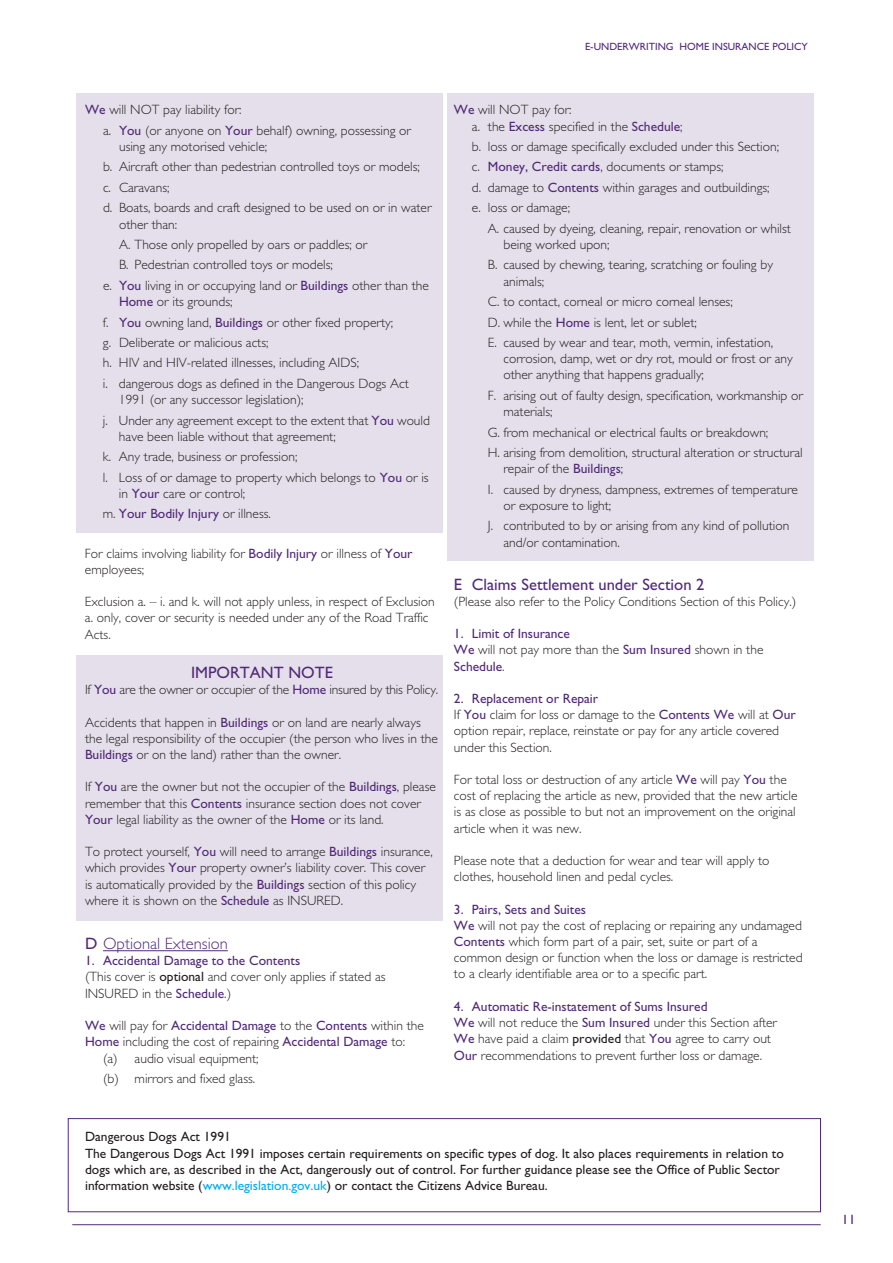
<style>
.page{position:relative;width:893px;height:1263px;background:#fff}
.page>*{position:absolute;margin:0;border:0;box-sizing:border-box;transform-origin:0 0}
.t1{font:16.5px "Gill Sans";color:#512a77}
.t2{font:300 16.5px "Gill Sans";color:#512a77}
.t3{font:300 13.5px/16.2px "Gill Sans";color:#231f20}
.t4{font:13.5px/16.2px "Gill Sans";color:#231f20}
.t5{font:13.5px/16.2px "Gill Sans";color:#512a77}
.t6{font:10.5px "Gill Sans";color:#512a77}
.s1{font-weight:400;color:#512a77}
.s2{font-weight:400}
.s3{font-weight:300;color:#231f20}
.s4{color:#00aeef}
</style>
<div class="page">
<hr style="left:72px;top:1224px;width:749px;height:1px;background:#512a77">
<hr style="left:103px;top:950px;width:125px;height:1px;background:#512a77">
<div style="left:77px;top:94px;width:366px;height:439px;background:#e4dfea"></div>
<div style="left:77px;top:655px;width:366px;height:266px;background:#e4dfea"></div>
<div style="left:448px;top:94px;width:366px;height:467px;background:#e4dfea"></div>
<div style="left:68px;top:1118px;width:753px;height:94px;border:1px solid #512a77"></div>
<p class="t6" style="left:585px;top:41px;width:111px">E-Underwriti ng HOME</p>
<p class="t6" style="left:712px;top:41px;width:97px">insurance policy</p>
<p class="t3" style="left:103px;top:100px;width:310px;line-height:20.4px;text-indent:-18px"><span class="s1">We</span> will NOT pay liability for:<br>a. <span class="s1">You</span> (or anyone on <span class="s1">Your</span> behalf) owning, possessing or</p>
<p class="t3" style="left:103px;top:136px;width:330px;line-height:20.4px;text-indent:16px">using any motorised vehicle;<br>b. Aircraft other than pedestrian controlled toys or models;<br>c. Caravans;<br>d. Boats, boards and craft designed to be used on or in water</p>
<p class="t3" style="left:119px;top:216px;width:60px">other than:</p>
<p class="t3" style="left:119px;top:236px;width:250px">A. Those only propelled by oars or paddles; or</p>
<p class="t3" style="left:119px;top:257px;width:215px">B. Pedestrian controlled toys or models;</p>
<p class="t3" style="left:103px;top:277px;width:327px">e. <span class="s1">You</span> living in or occupying land or <span class="s1">Buildings</span> other than the</p>
<p class="t3" style="left:103px;top:291px;width:307px;line-height:20.4px;text-indent:16px"><span class="s1">Home</span> or its grounds;<br>f. <span class="s1">You</span> owning land, <span class="s1">Buildings</span> or other fixed property;<br>g. Deliberate or malicious acts;<br>h. HIV and HIV-related illnesses, including AIDS;<br>i. dangerous dogs as defined in the Dangerous Dogs Act</p>
<p class="t3" style="left:103px;top:389px;width:329px;line-height:20.4px;text-indent:16px">1991 (or any successor legislation);<br>j. Under any agreement except to the extent that <span class="s1">You</span> would</p>
<p class="t3" style="left:103px;top:426px;width:327px;line-height:20.4px;text-indent:16px">have been liable without that agreement;<br>k. Any trade, business or profession;<br>l. Loss of or damage to property which belongs to <span class="s1">You</span> or is</p>
<p class="t3" style="left:103px;top:483px;width:170px;line-height:20.4px;text-indent:16px">in <span class="s1">Your</span> care or control;<br>m. <span class="s1">Your Bodily Injury</span> or illness.</p>
<p class="t3" style="left:85px;top:545px;width:329px">For claims involving liability for <span class="s1">Bodily Injury</span> or illness of <span class="s1">Your </span>employees;</p>
<p class="t3" style="left:85px;top:594px;width:351px">Exclusion a. – i. and k. will not apply unless, in respect of Exclusion a. only, cover or security is needed under any of the Road Traffic<br>Acts.</p>
<p class="t1" style="left:191px;top:663px;width:144px">Important Note</p>
<p class="t3" style="left:85px;top:682px;width:355px">If <span class="s1">You</span> are the owner or occupier of the <span class="s1">Home</span> insured by this Policy.</p>
<p class="t3" style="left:85px;top:714px;width:354px">Accidents that happen in <span class="s1">Buildings</span> or on land are nearly always the legal responsibility of the occupier (the person who lives in the<br><span class="s1">Buildings</span> or on the land) rather than the owner.</p>
<p class="t3" style="left:85px;top:779px;width:352px">If <span class="s1">You</span> are the owner but not the occupier of the <span class="s1">Buildings</span>, please remember that this <span class="s1">Contents</span> insurance section does not cover<br><span class="s1">Your</span> legal liability as the owner of the <span class="s1">Home</span> or its land.</p>
<p class="t3" style="left:85px;top:844px;width:349px">To protect yourself, <span class="s1">You</span> will need to arrange <span class="s1">Buildings</span> insurance, which provides <span class="s1">Your</span> property owner’s liability cover. This cover is automatically provided by the <span class="s1">Buildings</span> section of this policy where it is shown on the <span class="s1">Schedule</span> as INSURED.</p>
<p class="t2" style="left:85px;top:934px;width:144px"><span class="s2">D</span> Optional Extension</p>
<p class="t3" style="left:85px;top:953px;width:302px"><span class="s1">1. Accidental Damage to the Contents<br></span>(This cover is <span class="s2">optional</span> and cover only applies if stated as<br>INSURED in the <span class="s1">Schedule</span>.)</p>
<p class="t5" style="left:85px;top:1017px;width:340px">We <span class="s3">will pay for</span> Accidental Damage <span class="s3">to the</span> Contents <span class="s3">within the</span></p>
<p class="t3" style="left:85px;top:1034px;width:322px"><span class="s1">Home</span> including the cost of repairing <span class="s1">Accidental Damage</span> to:</p>
<p class="t3" style="left:103px;top:1050px;width:157px">(a) audio visual equipment;</p>
<p class="t3" style="left:103px;top:1070px;width:154px">(b) mirrors and fixed glass.</p>
<p class="t3" style="left:472px;top:102px;width:212px;text-indent:-18px"><span class="s1">We</span> will NOT pay for:<br>a. the <span class="s1">Excess</span> specified in the <span class="s1">Schedule</span>;</p>
<p class="t3" style="left:472px;top:136px;width:309px;line-height:20.4px">b. loss or damage specifically excluded under this Section; c. <span class="s1">Money, Credit cards</span>, documents or stamps;<br>d. damage to <span class="s1">Contents</span> within garages and outbuildings; e. loss or damage;</p>
<p class="t3" style="left:503px;top:220px;width:289px;text-indent:-16px">A. caused by dyeing, cleaning, repair, renovation or whilst being worked upon;</p>
<p class="t3" style="left:503px;top:257px;width:271px;text-indent:-16px">B. caused by chewing, tearing, scratching or fouling by animals;</p>
<p class="t3" style="left:488px;top:291px;width:287px;line-height:20.4px">C. to contact, corneal or micro corneal lenses;<br>D. while the <span class="s1">Home</span> is lent, let or sublet;<br>E. caused by wear and tear, moth, vermin, infestation,</p>
<p class="t3" style="left:503px;top:351px;width:291px">corrosion, damp, wet or dry rot, mould or frost or any other anything that happens gradually;</p>
<p class="t3" style="left:503px;top:387px;width:301px;text-indent:-16px">F. arising out of faulty design, specification, workmanship or materials;</p>
<p class="t3" style="left:488px;top:422px;width:316px;line-height:20.4px">G. from mechanical or electrical faults or breakdown;<br>H. arising from demolition, structural alteration or structural</p>
<p class="t3" style="left:488px;top:458px;width:312px;line-height:20.4px;text-indent:16px">repair of the <span class="s1">Buildings</span>;<br>I. caused by dryness, dampness, extremes of temperature</p>
<p class="t3" style="left:488px;top:495px;width:303px;line-height:20.4px;text-indent:16px">or exposure to light;<br>J. contributed to by or arising from any kind of pollution</p>
<p class="t3" style="left:503px;top:534px;width:118px">and/or contamination.</p>
<p class="t1" style="left:454px;top:575px;width:252px">EClaims Settlement under Section 2</p>
<p class="t3" style="left:454px;top:593px;width:344px">(Please also refer to the Policy Conditions Section of this Policy.)</p>
<p class="t5" style="left:454px;top:625px;width:311px">1. Limit of Insurance<br>We <span class="s3">will not pay more than the</span> Sum Insured <span class="s3">shown in the<br></span>Schedule<span class="s3">.</span></p>
<p class="t3" style="left:454px;top:690px;width:343px"><span class="s1">2. Replacement or Repair<br></span>If <span class="s1">You</span> claim for loss or damage to the <span class="s1">Contents We</span> will at <span class="s1">Our </span>option repair, replace, reinstate or pay for any article covered under this Section.</p>
<p class="t3" style="left:454px;top:771px;width:345px">For total loss or destruction of any article <span class="s1">We</span> will pay <span class="s1">You</span> the cost of replacing the article as new, provided that the new article is as close as possible to but not an improvement on the original article when it was new.</p>
<p class="t3" style="left:454px;top:852px;width:317px">Please note that a deduction for wear and tear will apply to clothes, household linen and pedal cycles.</p>
<p class="t3" style="left:454px;top:901px;width:350px"><span class="s1">3. Pairs, Sets and Suites<br>We</span> will not pay the cost of replacing or repairing any undamaged <span class="s1">Contents</span> which form part of a pair, set, suite or part of a common design or function when the loss or damage is restricted to a clearly identifiable area or to a specific part.</p>
<p class="t3" style="left:454px;top:998px;width:325px"><span class="s1">4. Automatic Re-instatement of Sums Insured<br>We</span> will not reduce the <span class="s1">Sum Insured</span> under this Section after <span class="s1">We</span> have paid a claim <span class="s2">provided</span> that <span class="s1">You</span> agree to carry out <span class="s1">Our</span> recommendations to prevent further loss or damage.</p>
<p class="t4" style="left:85px;top:1128px;width:700px">Dangerous Dogs Act 1991<br>The Dangerous Dogs Act 1991 imposes certain requirements on specific types of dog. It also places requirements in relation to dogs which are, as described in the Act, dangerously out of control. For further guidance please see the Office of Public Sector information website (<span class="s4">www.legislation.gov.uk</span>) or contact the Citizens Advice Bureau.</p>
<p class="t5" style="left:842px;top:1211px;width:15px">11</p>
</div>
